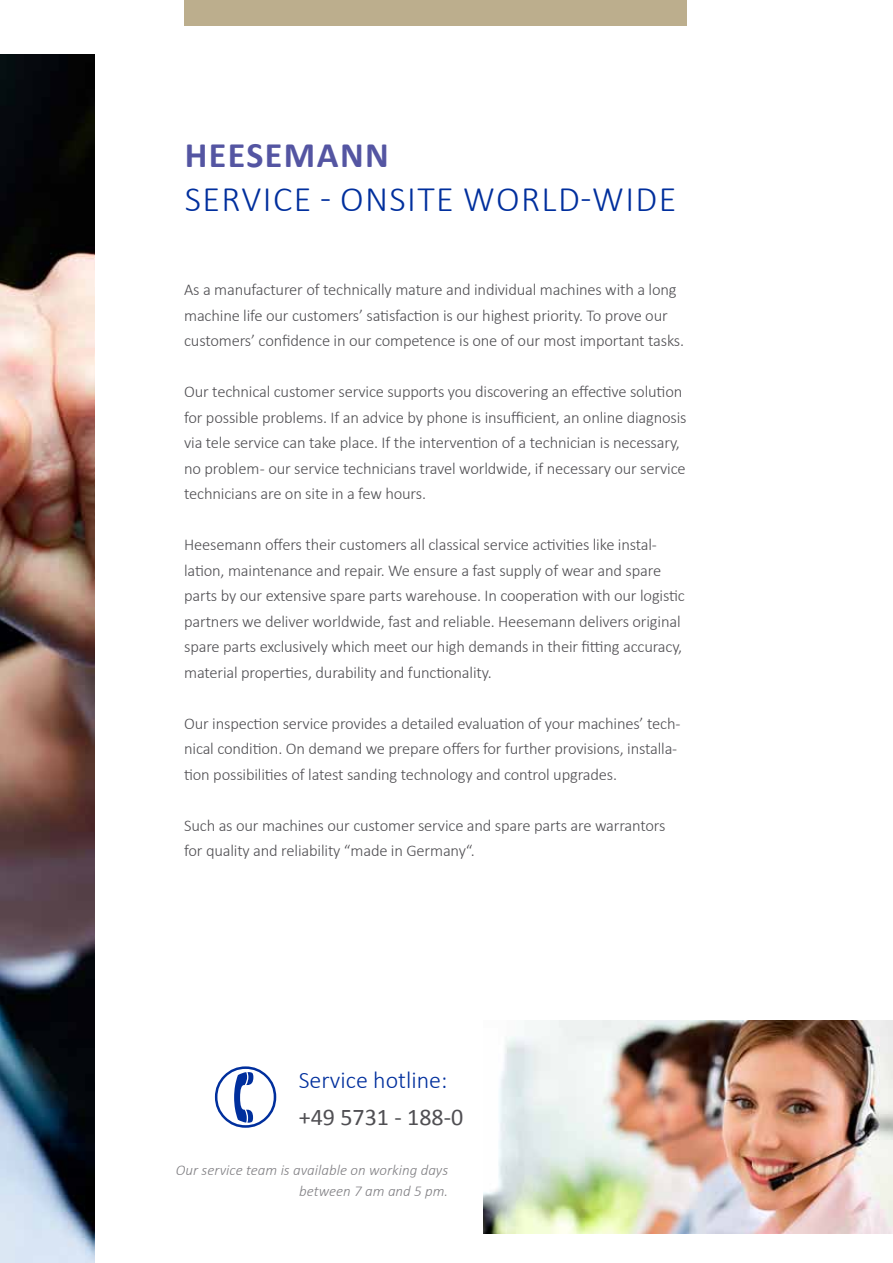
<style>
.page{position:relative;width:893px;height:1263px;background:#fff}
.page>*{position:absolute;margin:0;border:0;box-sizing:border-box;transform-origin:0 0}
.t1{font:300 36px "Calibri";letter-spacing:.04em;color:#002f9d}
.t2{font:700 36px "Calibri";letter-spacing:.04em;color:#5455a2}
.t3{font:300 24px "Calibri";color:#002f9d}
.t4{font:24px "Calibri";color:#504f53}
.t5{font:300 16.5px/25.5px "Calibri";letter-spacing:-.01em;color:#504f53}
.t6{font:italic 300 15px/21px "Calibri";color:#818084;text-align:right}
</style>
<div class="page">
<img style="left:0;top:54px;width:94px;height:1209px">
<div style="left:184px;top:0;width:503px;height:26px;background:#bcae8d"></div>
<img style="left:483px;top:1020px;width:410px;height:213px">
<h1 class="t2" style="left:185px;top:132px;width:201px">HEESEMANN</h1>
<h1 class="t1" style="left:185px;top:176px;width:493px">Service - onsite world-wide</h1>
<p class="t5" style="left:184px;top:277px;width:502px">As a manufacturer of technically mature and individual machines with a long machine life our customers’ satisfaction is our highest priority. To prove our customers’ confidence in our competence is one of our most important tasks.</p>
<p class="t5" style="left:184px;top:379px;width:504px">Our technical customer service supports you discovering an effective solution for possible problems. If an advice by phone is insufficient, an online diagnosis via tele service can take place. If the intervention of a technician is necessary, no problem - our service technicians travel worldwide, if necessary our service technicians are on site in a few hours.</p>
<p class="t5" style="left:184px;top:532px;width:502px">Heesemann offers their customers all classical service activities like instal&shy;lation, maintenance and repair. We ensure a fast supply of wear and spare parts by our extensive spare parts warehouse. I n cooperation with our logistic partners we deliver worldwide, fast and reliable. Heesemann delivers original spare parts exclusively which meet our high demands in their fitting accuracy, material properties, durability and functionality.</p>
<p class="t5" style="left:184px;top:710px;width:498px">Our inspection service provides a detailed evaluation of your machines’ tech&shy;nical condition. On demand we prepare offers for further provisions, installa&shy;tion possibilities of latest sanding technology and control upgrades.</p>
<p class="t5" style="left:184px;top:812px;width:483px">Such as our machines our customer service and spare parts are warrantors for quality and reliability “made in Germany“.</p>
<h2 class="t3" style="left:299px;top:1065px;width:150px">Service hotline:</h2>
<h2 class="t4" style="left:299px;top:1102px;width:166px">+49 5731 - 188-0</h2>
<p class="t6" style="left:176px;top:1160px;width:274px">Our service team is available on working days between 7 am and 5 pm.</p>
</div>
